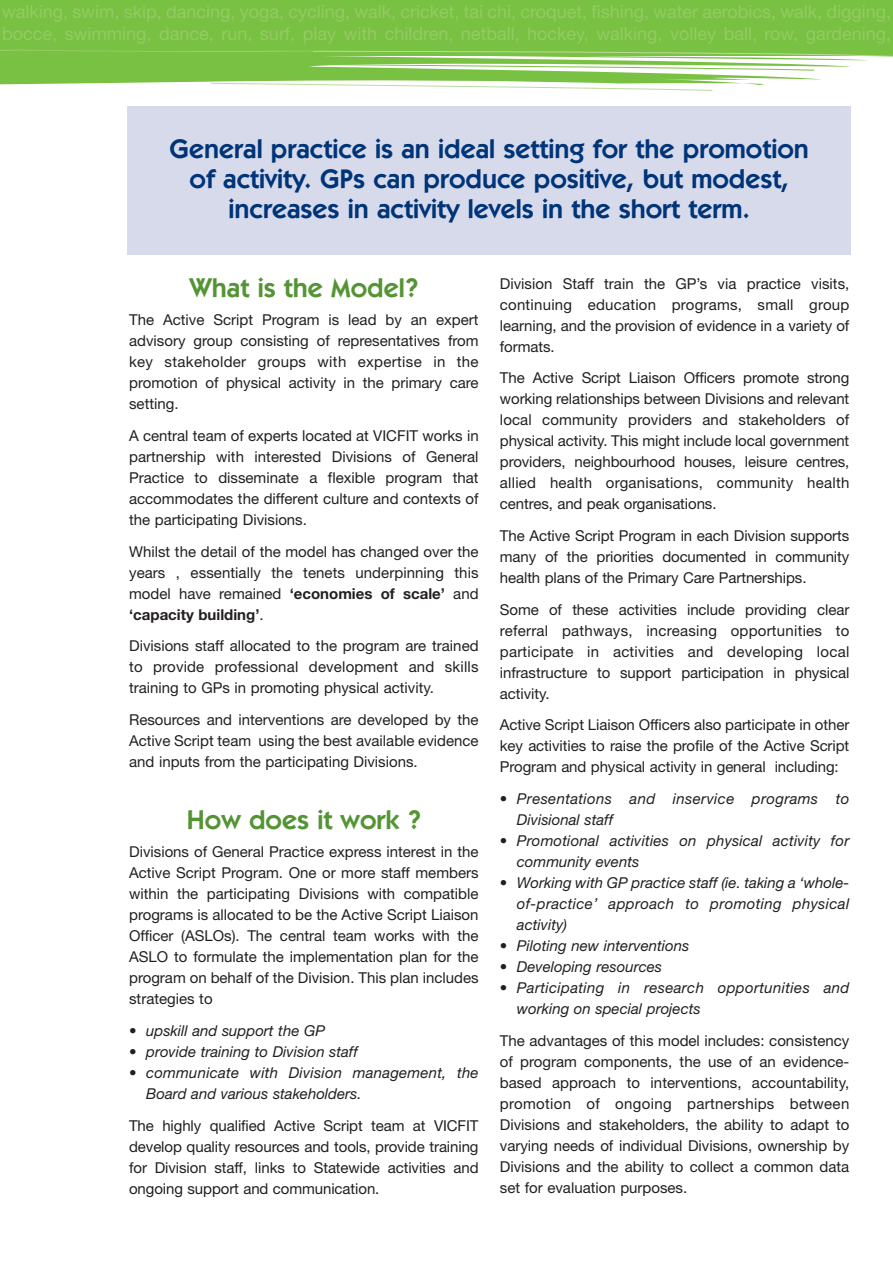
<style>
.page{position:relative;width:893px;height:1262px;background:#fff}
.page>*{position:absolute;margin:0;border:0;box-sizing:border-box;transform-origin:0 0}
.t1{font:600 27px/30px "Itc Kabel";color:#003479;text-align:center}
.t2{font:600 27px "Itc Kabel";color:#549434}
.t3{font:18px/21.6px "Helvetica Neue";color:#94cb64}
.t4{font:15px/21px "Helvetica Neue";color:#231f1f;text-align:justify}
.t5{font:italic 15px/21px "Helvetica Neue";letter-spacing:.01em;color:#231f1f}
.s1{font-weight:700}
</style>
<div class="page">
<div style="left:0;top:0;width:892px;height:55px;background:#79c142"></div>
<svg style="left:0;top:49px;width:892px;height:42px"></svg>
<div style="left:128px;top:106px;width:722px;height:149px;background:#d7daea"></div>
<p class="t3" style="left:2px;top:3px;width:890px">walking, swim, skip, dancing, yoga, cycling, walk, cricket, tai chi, croquet, fishing, water aerobics, walk, digging, bocce, swimming, dance, run, surf, play with children, netball, hockey, walking, volley ball, row, gardening,</p>
<h1 class="t1" style="left:170px;top:136px;width:640px">General practice is an ideal setting for the promotion of activity. GPs can produce positive, but modest, increases in activity levels in the short term.</h1>
<h1 class="t2" style="left:189px;top:278px;width:230px">What is the Model?</h1>
<p class="t4" style="left:129px;top:311px;width:351px">The Active Script Program is lead by an expert advisory group consisting of representatives from key stakeholder groups with expertise in the promotion of physical activity in the primary care setting.</p>
<p class="t4" style="left:129px;top:426px;width:351px">A central team of experts located at VICFIT works in partnership with interested Divisions of General Practice to disseminate a flexible program that accommodates the different culture and contexts of the participating Divisions.</p>
<p class="t4" style="left:129px;top:542px;width:351px">Whilst the detail of the model has changed over the years , essentially the tenets underpinning this model have remained <span class="s1">‘economies of scale’</span> and <span class="s1">‘capacity building’</span>.</p>
<p class="t4" style="left:129px;top:637px;width:351px">Divisions staff allocated to the program are trained to provide professional development and skills training to GPs in promoting physical activity.</p>
<p class="t4" style="left:129px;top:710px;width:351px">Resources and interventions are developed by the Active Script team using the best available evidence and inputs from the participating Divisions.</p>
<h1 class="t2" style="left:187px;top:810px;width:235px">How does it work ?</h1>
<p class="t4" style="left:129px;top:843px;width:351px">Divisions of General Practice express interest in the Active Script Program. One or more staff members within the participating Divisions with compatible programs is allocated to be the Active Script Liaison Officer (ASLOs). The central team works with the ASLO to formulate the implementation plan for the program on behalf of the Division. This plan includes strategies to</p>
<p class="t5" style="left:129px;top:1021px;width:197px">• upskill and support the GP</p>
<p class="t5" style="left:129px;top:1042px;width:230px">• provide training to Division staff</p>
<p class="t5" style="left:146px;top:1063px;width:334px;text-indent:-17px">• communicate with Division management, the<br>Board and various stakeholders.</p>
<p class="t4" style="left:129px;top:1116px;width:351px">The highly qualified Active Script team at VICFIT develop quality resources and tools, provide training for Division staff, links to Statewide activities and ongoing support and communication.</p>
<p class="t4" style="left:500px;top:274px;width:351px">Division Staff train the GP’s via practice visits, continuing education programs, small group learning, and the provision of evidence in a variety of formats.</p>
<p class="t4" style="left:500px;top:369px;width:351px">The Active Script Liaison Officers promote strong working relationships between Divisions and relevant local community providers and stakeholders of physical activity. This might include local government providers, neighbourhood houses, leisure centres, allied health organisations, community health centres, and peak organisations.</p>
<p class="t4" style="left:500px;top:526px;width:351px">The Active Script Program in each Division supports many of the priorities documented in community health plans of the Primary Care Partnerships.</p>
<p class="t4" style="left:500px;top:600px;width:351px">Some of these activities include providing clear referral pathways, increasing opportunities to participate in activities and developing local infrastructure to support participation in physical activity.</p>
<p class="t4" style="left:500px;top:716px;width:351px">Active Script Liaison Officers also participate in other key activities to raise the profile of the Active Script Program and physical activity in general including:</p>
<p class="t5" style="left:517px;top:789px;width:334px;text-indent:-17px">• Presentations and inservice programs to<br>Divisional staff</p>
<p class="t5" style="left:517px;top:831px;width:334px;text-indent:-17px">• Promotional activities on physical activity for community events</p>
<p class="t5" style="left:517px;top:873px;width:334px;text-align:justify;text-indent:-17px">• Working with GP practice staff (ie. taking a ‘whole&shy;of-practice’ approach to promoting physical activity)</p>
<p class="t5" style="left:500px;top:936px;width:191px">• Piloting new interventions</p>
<p class="t5" style="left:500px;top:957px;width:164px">• Developing resources</p>
<p class="t5" style="left:517px;top:978px;width:334px;text-indent:-17px">• Participating in research opportunities and working on special projects</p>
<p class="t4" style="left:500px;top:1031px;width:351px">The advantages of this model includes: consistency of program components, the use of an evidence&shy;based approach to interventions, accountability, promotion of ongoing partnerships between Divisions and stakeholders, the ability to adapt to varying needs of individual Divisions, ownership by Divisions and the ability to collect a common data set for evaluation purposes.</p>
</div>
